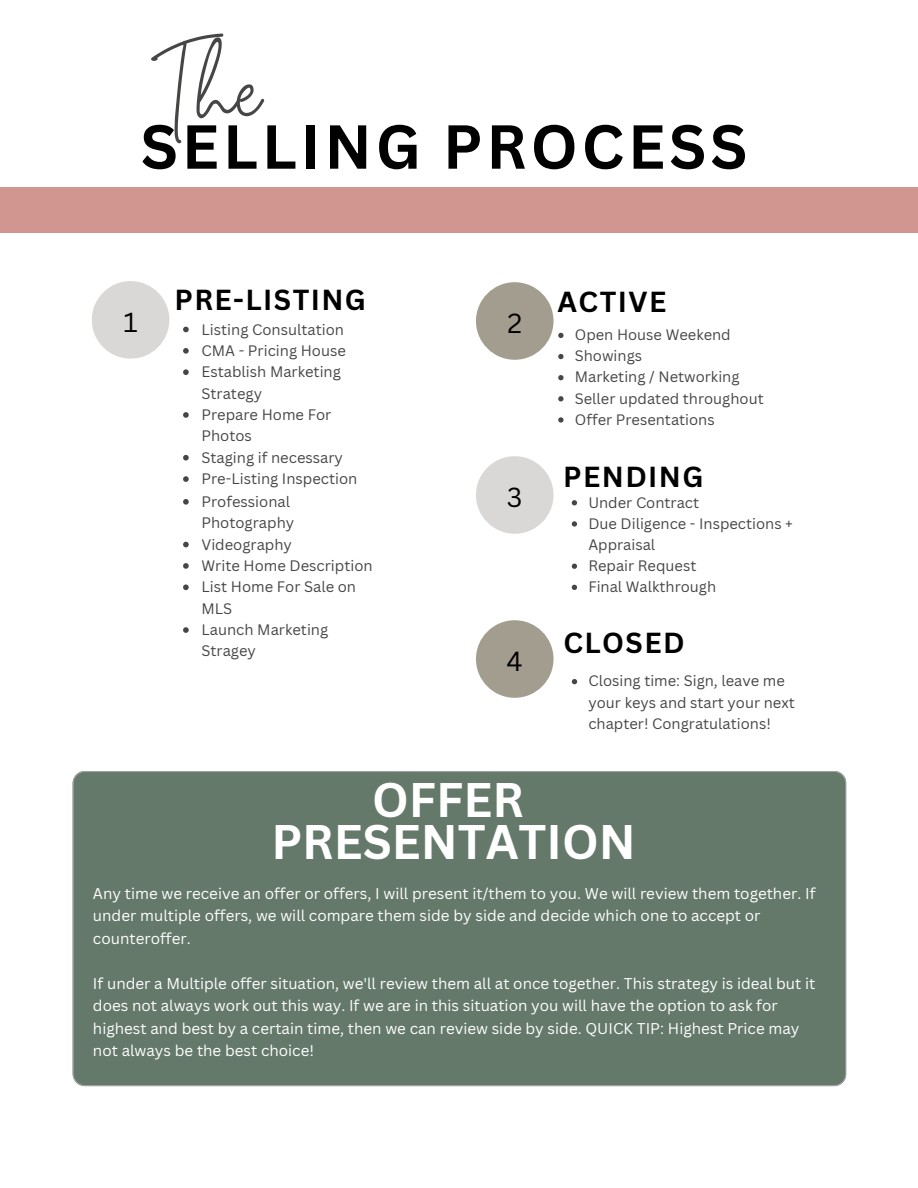
<style>
.page{position:relative;width:918px;height:1188px;background:#fff}
.page>*{position:absolute;margin:0;border:0;box-sizing:border-box;transform-origin:0 0}
.t1{font:73.65px "White Star";color:#464745}
.t2{font:700 60.75px "Canva Sans";letter-spacing:.065em;color:#000}
.t3{font:700 47.25px/41.7px "Canva Sans";color:#fff;text-align:center}
.t4{font:700 28.2px "Canva Sans";letter-spacing:.05em;color:#000}
.t5{font:26.85px "Canva Sans";color:#000}
.t6{font:15.15px/22.5px "Canva Sans";color:#fff}
.t7{font:14.85px/21.3px "Canva Sans";color:#464745}
.t8{font:14.7px/21.1px "Canva Sans";color:#464745}
</style>
<div class="page">
<div style="left:0;top:187px;width:918px;height:45px;background:#d1968f"></div>
<div style="left:92px;top:281px;width:77px;height:78px;background:#dad8d7;border-radius:50%"></div>
<div style="left:476px;top:282px;width:78px;height:78px;background:#a29d8f;border-radius:50%"></div>
<div style="left:476px;top:456px;width:78px;height:78px;background:#dad8d7;border-radius:50%"></div>
<div style="left:476px;top:620px;width:78px;height:78px;background:#a29d8f;border-radius:50%"></div>
<svg style="left:183px;top:327px;width:6px;height:5px"></svg>
<svg style="left:183px;top:348px;width:6px;height:6px"></svg>
<svg style="left:183px;top:369px;width:6px;height:6px"></svg>
<svg style="left:183px;top:412px;width:6px;height:6px"></svg>
<svg style="left:183px;top:455px;width:6px;height:6px"></svg>
<svg style="left:183px;top:476px;width:6px;height:6px"></svg>
<svg style="left:183px;top:499px;width:6px;height:6px"></svg>
<svg style="left:183px;top:542px;width:6px;height:5px"></svg>
<svg style="left:183px;top:563px;width:6px;height:6px"></svg>
<svg style="left:183px;top:584px;width:6px;height:6px"></svg>
<svg style="left:183px;top:627px;width:6px;height:6px"></svg>
<svg style="left:558px;top:333px;width:6px;height:5px"></svg>
<svg style="left:558px;top:354px;width:6px;height:5px"></svg>
<svg style="left:558px;top:375px;width:6px;height:5px"></svg>
<svg style="left:558px;top:396px;width:6px;height:5px"></svg>
<svg style="left:558px;top:417px;width:6px;height:6px"></svg>
<svg style="left:572px;top:500px;width:5px;height:5px"></svg>
<svg style="left:572px;top:521px;width:5px;height:6px"></svg>
<svg style="left:572px;top:564px;width:5px;height:5px"></svg>
<svg style="left:572px;top:585px;width:5px;height:5px"></svg>
<svg style="left:572px;top:679px;width:5px;height:5px"></svg>
<div style="left:73px;top:771px;width:773px;height:315px;background:#64796a"></div>
<p class="t1" style="left:149px;top:72px;width:115px">The</p>
<p class="t2" style="left:141px;top:104px;width:608px">SELLING PROCESS</p>
<h2 class="t5" style="left:123px;top:303px;width:16px">1</h2>
<p class="t4" style="left:175px;top:280px;width:193px">PRE-LISTING</p>
<p class="t7" style="left:201px;top:318px;width:144px">Listing Consultation</p>
<p class="t7" style="left:201px;top:339px;width:146px">CMA - Pricing House</p>
<p class="t7" style="left:201px;top:361px;width:141px">Establish Marketing<br>Strategy</p>
<p class="t7" style="left:201px;top:404px;width:131px">Prepare Home For<br>Photos</p>
<p class="t7" style="left:201px;top:446px;width:143px">Staging if necessary</p>
<p class="t7" style="left:201px;top:468px;width:157px">Pre-Listing Inspection</p>
<h4 class="t7" style="left:201px;top:490px;width:94px">Professional<br>Photography</h4>
<p class="t7" style="left:201px;top:533px;width:92px">Videography</p>
<p class="t7" style="left:201px;top:555px;width:173px">Write Home Description</p>
<p class="t7" style="left:201px;top:576px;width:156px">List Home For Sale on<br>MLS</p>
<p class="t7" style="left:201px;top:619px;width:128px">Launch Marketing<br>Stragey</p>
<h4 class="t5" style="left:507px;top:304px;width:16px">2</h4>
<p class="t5" style="left:507px;top:478px;width:17px">3</p>
<p class="t5" style="left:507px;top:642px;width:18px">4</p>
<p class="t4" style="left:558px;top:282px;width:110px">ACTIVE</p>
<p class="t8" style="left:575px;top:324px;width:157px">Open House Weekend</p>
<p class="t8" style="left:575px;top:345px;width:69px">Showings</p>
<h4 class="t8" style="left:575px;top:366px;width:166px">Marketing / Networking</h4>
<p class="t8" style="left:575px;top:387px;width:190px">Seller updated throughout</p>
<p class="t8" style="left:575px;top:408px;width:141px">Offer Presentations</p>
<p class="t4" style="left:563px;top:457px;width:142px">PENDING</p>
<p class="t8" style="left:588px;top:491px;width:112px">Under Contract</p>
<p class="t8" style="left:588px;top:512px;width:206px">Due Diligence - Inspections +<br>Appraisal</p>
<p class="t8" style="left:588px;top:555px;width:110px">Repair Request</p>
<h4 class="t8" style="left:588px;top:576px;width:129px">Final Walkthrough</h4>
<p class="t4" style="left:563px;top:622px;width:123px">CLOSED</p>
<p class="t8" style="left:588px;top:670px;width:208px">Closing time: Sign, leave me your keys and start your next chapter! Congratulations!</p>
<p class="t3" style="left:271px;top:778px;width:366px">OFFER<br>PRESENTATION</p>
<h3 class="t6" style="left:93px;top:882px;width:724px">Any time we receive an offer or offers, I will present it/them to you. We will review them together. If under multiple offers, we will compare them side by side and decide which one to accept or counteroffer.</h3>
<p class="t6" style="left:93px;top:972px;width:724px">If under a Multiple offer situation, we'll review them all at once together. This strategy is ideal but it does not always work out this way. If we are in this situation you will have the option to ask for highest and best by a certain time, then we can review side by side. QUICK TIP: Highest Price may not always be the best choice!</p>
</div>
